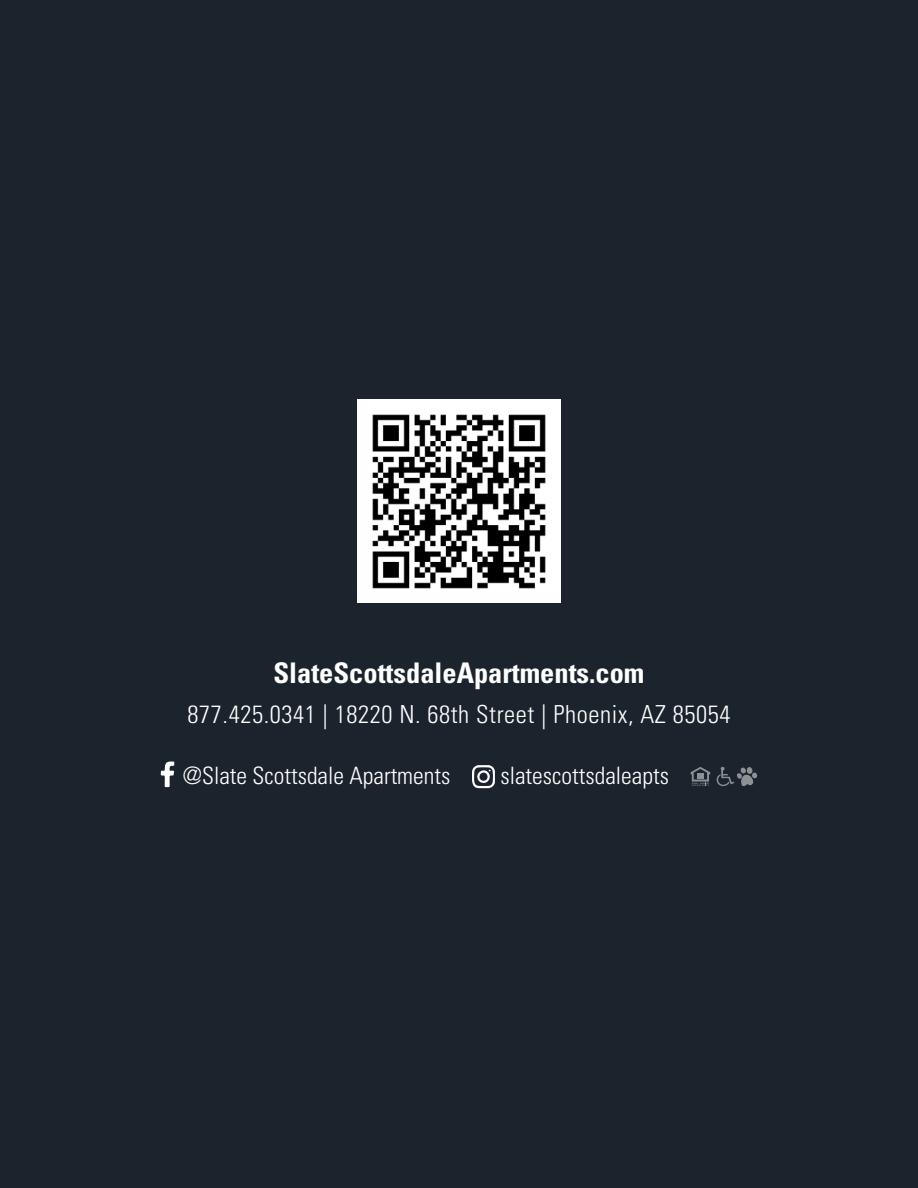
<style>
.page{position:relative;width:918px;height:1188px;background:#1b242d}
.page>*{position:absolute;margin:0;border:0;box-sizing:border-box;transform-origin:0 0}
.t1{font:700 condensed 28.35px "Univers LT Std";color:#fff}
.t2{font:300 condensed 24.9px "Univers LT Std";letter-spacing:.025em;color:#fff}
.t3{font:300 condensed 23.85px "Univers LT Std";color:#fff}
</style>
<div class="page">
<img style="left:358px;top:400px;width:202px;height:202px">
<svg style="left:161px;top:761px;width:14px;height:26px"></svg>
<svg style="left:472px;top:765px;width:23px;height:23px"></svg>
<svg style="left:691px;top:767px;width:19px;height:19px"></svg>
<svg style="left:717px;top:767px;width:40px;height:19px"></svg>
<p class="t1" style="left:273px;top:656px;width:373px">SlateScottsdaleApartments.com</p>
<p class="t2" style="left:188px;top:700px;width:544px">877.425.0341 | 18220 N. 68th Street | Phoenix, AZ 85054</p>
<p class="t3" style="left:183px;top:761px;width:269px">@Slate Scottsdale Apartments</p>
<p class="t3" style="left:500px;top:761px;width:170px">slatescottsdaleapts</p>
</div>
